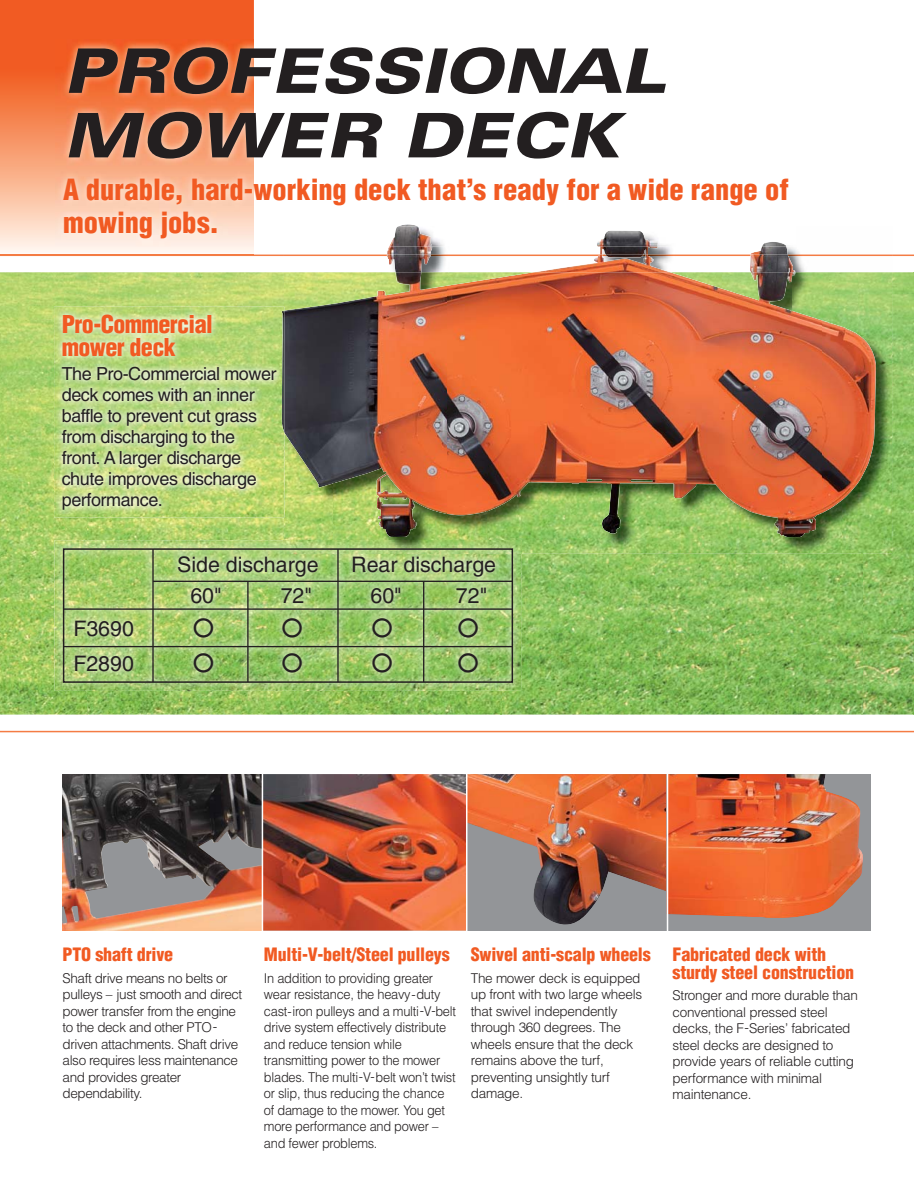
<style>
.page{position:relative;width:914px;height:1191px;background:#fff}
.page>*{position:absolute;margin:0;border:0;box-sizing:border-box;transform-origin:0 0}
.t1{font:italic 900 expanded 61.5px/64.5px "Univers";letter-spacing:-.01em;color:#231f20}
.t2{font:900 condensed 28.5px/33px "Helvetica";color:#f15a22}
.t3{font:900 condensed 24px/22.5px "Helvetica";letter-spacing:-.025em;color:#f15a22}
.t4{font:21.3px/35.5px "Helvetica";color:#231f20}
.t5{font:21.3px/35.2px "Shin Go Medium 90 pv RKSJ H";color:#231f20}
.t6{font:18px/21px "Helvetica";letter-spacing:-.025em;color:#231f20}
.t7{font:900 condensed 18px/18px "Helvetica";letter-spacing:-.01em;color:#f15a22}
.t8{font:300 13.5px/16.5px "Helvetica";letter-spacing:-.02em;color:#231f20}
.t9{font:300 13.5px/16.5px "Helvetica";letter-spacing:-.02em;color:#231f20;scale:.95 1}
</style>
<div class="page">
<svg style="left:0;top:0;width:254px;height:255px;background:#f58659"></svg>
<svg style="left:0;top:255px;width:913px;height:477px"></svg>
<hr style="left:0;top:255px;width:254px;height:1px;background:#f47b43">
<img style="left:62px;top:774px;width:199px;height:156px">
<img style="left:263px;top:774px;width:203px;height:156px">
<div style="left:466px;top:774px;width:200px;height:156px;background:#939598"></div>
<img style="left:467px;top:774px;width:199px;height:151px">
<div style="left:666px;top:774px;width:204px;height:156px;background:#939598"></div>
<img style="left:668px;top:774px;width:195px;height:144px">
<hr style="left:666px;top:766px;width:2px;height:170px;background:#fff">
<img style="left:0;top:272px;width:294px;height:49px">
<img style="left:0;top:321px;width:87px;height:393px">
<img style="left:87px;top:518px;width:197px;height:22px">
<img style="left:501px;top:553px;width:361px;height:161px">
<img style="left:87px;top:691px;width:414px;height:23px">
<hr style="left:466px;top:766px;width:1px;height:169px;background:#fff">
<img style="left:56px;top:39px;width:198px;height:207px">
<img style="left:54px;top:307px;width:230px;height:211px">
<img style="left:795px;top:249px;width:96px;height:23px">
<img style="left:795px;top:255px;width:96px;height:1px">
<img style="left:670px;top:249px;width:79px;height:23px">
<img style="left:432px;top:246px;width:101px;height:26px">
<img style="left:432px;top:255px;width:101px;height:1px">
<img style="left:795px;top:301px;width:96px;height:65px">
<img style="left:840px;top:365px;width:51px;height:188px">
<img style="left:284px;top:432px;width:50px;height:108px">
<img style="left:486px;top:481px;width:355px;height:72px">
<img style="left:334px;top:466px;width:101px;height:74px">
<img style="left:435px;top:537px;width:51px;height:3px">
<img style="left:284px;top:432px;width:1px;height:86px">
<img style="left:284px;top:254px;width:103px;height:18px">
<img style="left:284px;top:272px;width:93px;height:39px">
<img style="left:795px;top:475px;width:17px;height:48px">
<img style="left:400px;top:224px;width:16px;height:2px">
<img style="left:749px;top:246px;width:46px;height:26px">
<img style="left:533px;top:246px;width:137px;height:26px">
<img style="left:387px;top:246px;width:45px;height:26px">
<img style="left:377px;top:272px;width:418px;height:265px">
<img style="left:389px;top:226px;width:397px;height:20px">
<img style="left:55px;top:540px;width:466px;height:151px">
<img style="left:284px;top:540px;width:237px;height:13px">
<div style="left:63px;top:548px;width:450px;height:135px;border:2px solid #231f20"></div>
<hr style="left:64px;top:646px;width:448px;height:1px;background:#231f20">
<hr style="left:64px;top:608px;width:448px;height:2px;background:#231f20">
<hr style="left:152px;top:549px;width:2px;height:133px;background:#231f20">
<hr style="left:337px;top:549px;width:1px;height:133px;background:#231f20">
<hr style="left:423px;top:581px;width:1px;height:101px;background:#231f20">
<hr style="left:247px;top:581px;width:1px;height:101px;background:#231f20">
<hr style="left:153px;top:581px;width:359px;height:1px;background:#231f20">
<h1 class="t1" style="left:63px;top:44px;width:603px">PROFESSIONAL<br>MOWER DECK</h1>
<h2 class="t2" style="left:63px;top:175px;width:727px">A durable, hard-working deck that’s ready for a wide range of mowing jobs.</h2>
<h3 class="t3" style="left:62px;top:315px;width:152px">Pro-Commercial mower deck</h3>
<h3 class="t6" style="left:62px;top:365px;width:216px">The Pro-Commercial mower deck comes with an inner baffle to prevent cut grass from discharging to the front. A larger discharge chute improves discharge performance.</h3>
<h3 class="t4" style="left:73px;top:612px;width:62px">F3690<br>F2890</h3>
<h3 class="t4" style="left:190px;top:550px;width:130px;line-height:31.8px;text-indent:-13px">Side discharge<br>60"</h3>
<h3 class="t4" style="left:351px;top:548px;width:146px">Rear discharge</h3>
<h3 class="t4" style="left:280px;top:580px;width:33px">72"</h3>
<h3 class="t4" style="left:370px;top:580px;width:33px">60"</h3>
<h3 class="t4" style="left:456px;top:580px;width:33px">72"</h3>
<h3 class="t5" style="left:193px;top:613px;width:23px">〇〇</h3>
<h3 class="t5" style="left:371px;top:613px;width:23px">〇〇</h3>
<h3 class="t5" style="left:457px;top:613px;width:23px">〇〇</h3>
<h3 class="t5" style="left:281px;top:613px;width:23px">〇〇</h3>
<h3 class="t7" style="left:63px;top:947px;width:112px">PTO shaft drive</h3>
<p class="t8" style="left:63px;top:971px;width:181px">Shaft drive means no belts or pulleys – just smooth and direct power transfer from the engine to the deck and other PTO&shy;driven attachments. Shaft drive also requires less maintenance and provides greater dependability.</p>
<h3 class="t7" style="left:264px;top:947px;width:187px">Multi-V-belt/Steel pulleys</h3>
<p class="t9" style="left:264px;top:971px;width:203px">In addition to providing greater wear resistance, the heavy-duty cast-iron pulleys and a multi-V-belt drive system effectively distribute and reduce tension while transmitting power to the mower blades. The multi-V-belt won’t twist or slip, thus reducing the chance of damage to the mower. You get more performance and power – and fewer problems.</p>
<h3 class="t7" style="left:470px;top:947px;width:181px">Swivel anti-scalp wheels</h3>
<p class="t8" style="left:470px;top:971px;width:173px">The mower deck is equipped up front with two large wheels that swivel independently through 360 degrees. The wheels ensure that the deck remains above the turf, preventing unsightly turf damage.</p>
<h3 class="t7" style="left:672px;top:947px;width:183px">Fabricated deck with sturdy steel construction</h3>
<p class="t8" style="left:672px;top:988px;width:187px">Stronger and more durable than conventional pressed steel decks, the F-Series’ fabricated steel decks are designed to provide years of reliable cutting performance with minimal maintenance.</p>
</div>
